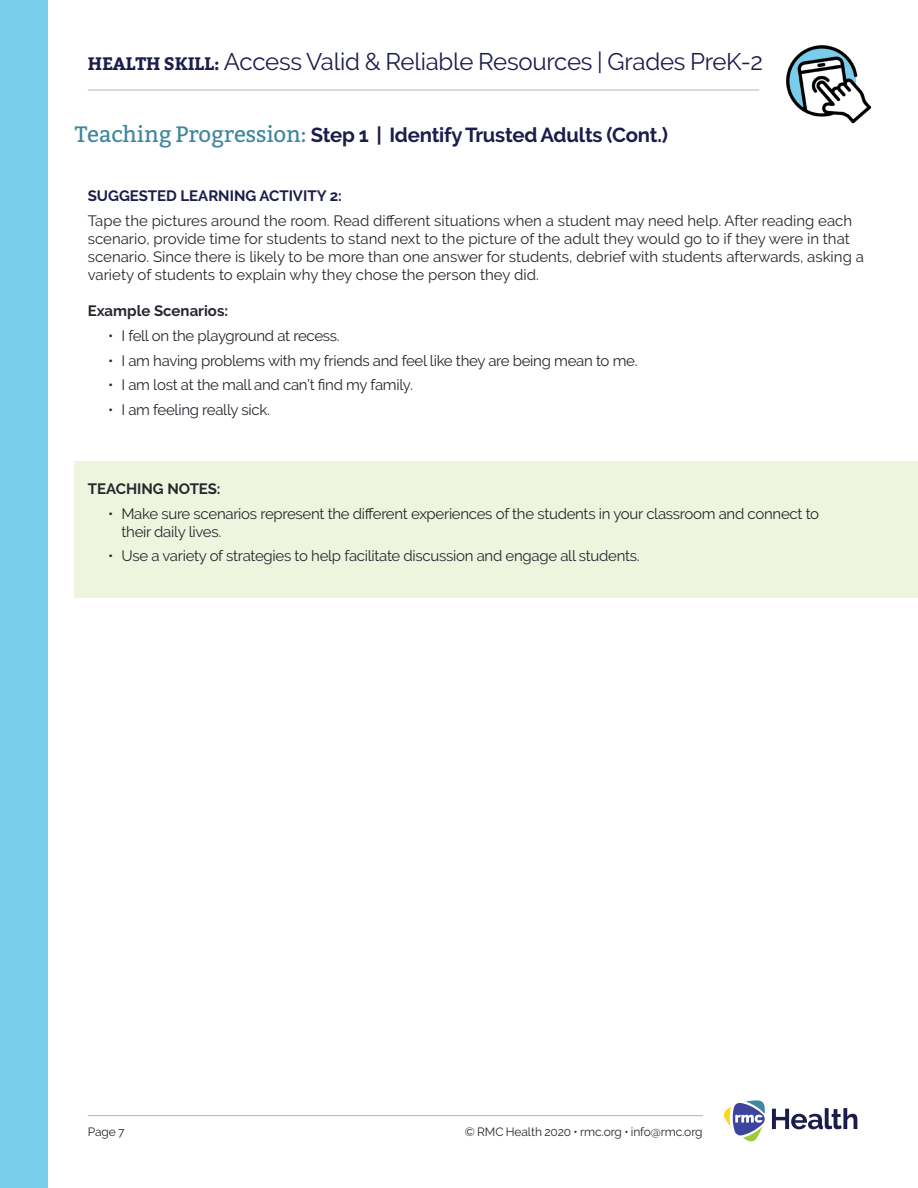
<style>
.page{position:relative;width:918px;height:1188px;background:#fff}
.page>*{position:absolute;margin:0;border:0;box-sizing:border-box;transform-origin:0 0}
.t1{font:24px "Raleway";letter-spacing:-.01em;color:#1c1c4d}
.t2{font:700 20.25px "Raleway";letter-spacing:-.01em;color:#1c1c4d}
.Body_Copy{font:15px/18px "Raleway";color:#26272e}
.Body_Copy-2{font:15px/18px "Raleway";letter-spacing:-.02em;color:#26272e}
.Small_Purple_Header{font:700 15px "Raleway";color:#1c1c4d}
.Body_Copy-3{font:700 15px "Raleway";color:#26272e}
.Small_Purple_Header-2{font:700 15px "Raleway";color:#26272e}
.t3{font:12px "Raleway";letter-spacing:-.01em;color:#26272e}
.s1{font-family:"Bitter";font-weight:700;font-size:18px}
.s2{font-family:"Bitter";font-weight:400;font-size:22.35px;color:#40879f}
</style>
<div class="page">
<div style="left:0;top:0;width:47px;height:1188px;background:#77cdec"></div>
<svg style="left:724px;top:1100px;width:41px;height:42px"></svg>
<svg style="left:772px;top:1108px;width:85px;height:21px"></svg>
<hr style="left:88px;top:1115px;width:615px;height:1px;background:#b4b5b8">
<hr style="left:88px;top:90px;width:671px;height:1px;background:#b4b5b8">
<img style="left:787px;top:46px;width:84px;height:78px">
<div style="left:74px;top:462px;width:844px;height:136px;background:#eef5df"></div>
<h1 class="t1" style="left:88px;top:47px;width:677px"><span class="s1">HEALTH SKILL:</span> Access Valid &amp; Reliable Resources | Grades PreK-2</h1>
<p class="t2" style="left:75px;top:124px;width:595px"><span class="s2">Teaching Progression:</span> Step 1 | Identify Trusted Adults (Cont.)</p>
<p class="Small_Purple_Header" style="left:88px;top:188px;width:256px">SUGGESTED LEARNING ACTIVITY 2:</p>
<p class="Body_Copy" style="left:88px;top:212px;width:778px">Tape the pictures around the room. Read different situations when a student may need help. After reading each scenario, provide time for students to stand next to the picture of the adult they would go to if they were in that scenario. Since there is likely to be more than one answer for students, debrief with students afterwards, asking a variety of students to explain why they chose the person they did.</p>
<p class="Body_Copy-3" style="left:88px;top:302px;width:142px">Example Scenarios:</p>
<p class="Body_Copy-2" style="left:108px;top:327px;width:233px">• I fell on the playground at recess.</p>
<p class="Body_Copy-2" style="left:108px;top:351px;width:531px">• I am having problems with my friends and feel like they are being mean to me.</p>
<p class="Body_Copy-2" style="left:108px;top:376px;width:306px">• I am lost at the mall and can’t find my family.</p>
<p class="Body_Copy-2" style="left:108px;top:401px;width:163px">• I am feeling really sick.</p>
<p class="Small_Purple_Header-2" style="left:88px;top:480px;width:134px">TEACHING NOTES:</p>
<p class="Body_Copy-2" style="left:122px;top:504px;width:699px;text-indent:-14px">• Make sure scenarios represent the different experiences of the students in your classroom and connect to their daily lives.</p>
<p class="Body_Copy-2" style="left:108px;top:547px;width:533px">• Use a variety of strategies to help facilitate discussion and engage all students.</p>
<p class="t3" style="left:88px;top:1125px;width:38px">Page 7</p>
<p class="t3" style="left:465px;top:1125px;width:239px">© RMC Health 2020 • rmc.org • info@rmc.org</p>
</div>
